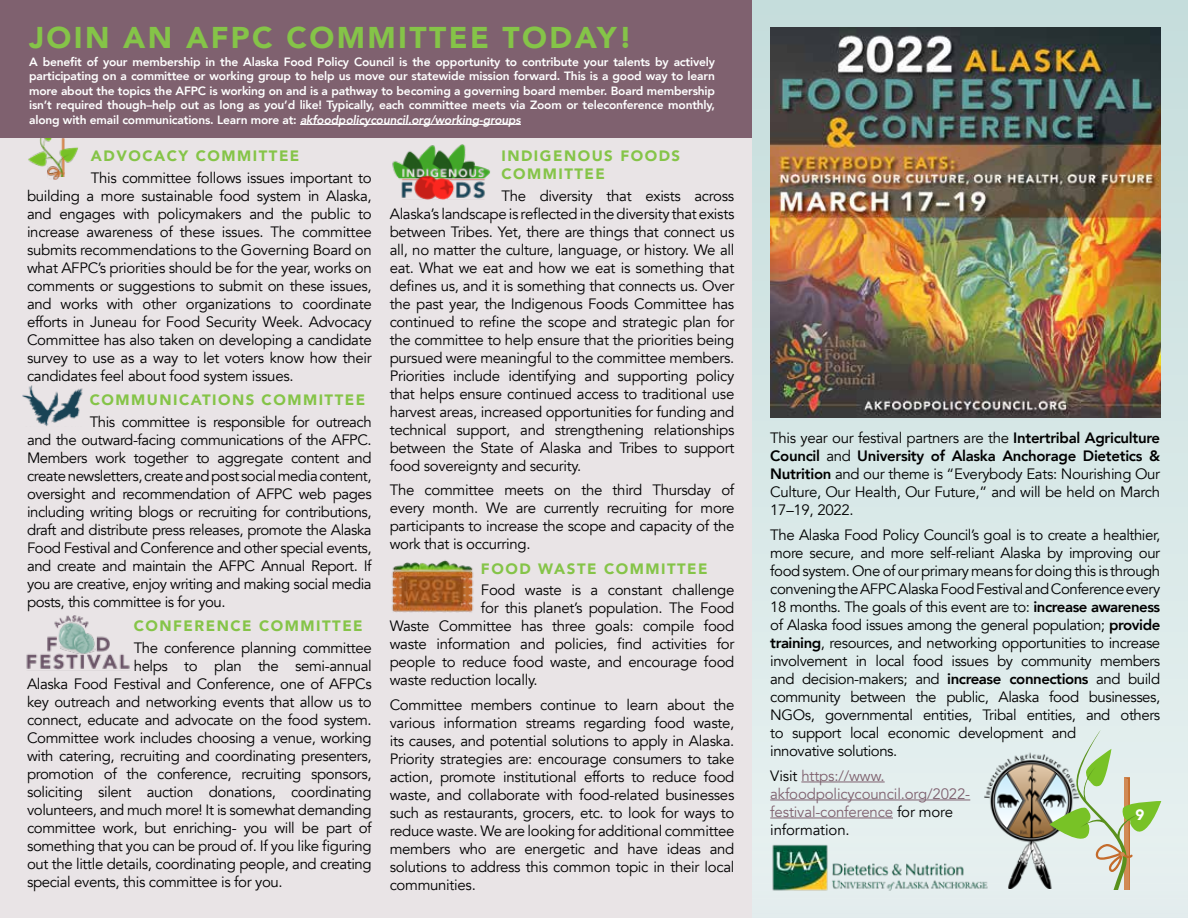
<style>
.page{position:relative;width:1188px;height:918px;background:#fff}
.page>*{position:absolute;margin:0;border:0;box-sizing:border-box;transform-origin:0 0}
.t1{font:900 30px "Avenir";letter-spacing:.08em;color:#85c448}
.t2{font:15px/18px "Avenir";letter-spacing:-.025em;color:#000;text-align:justify}
.t3{font:900 15px/18px "Avenir";letter-spacing:.1em;color:#85c448}
.t4{font:15px/18px "Avenir";letter-spacing:-.01em;color:#7f616f}
.t5{font:900 15px "Avenir";color:#fff}
.t6{font:800 12px/14.4px "Avenir";letter-spacing:-.015em;color:#fff;text-align:justify}
.s1{font-style:italic}
.s2{font-weight:800}
.s3{color:#000}
</style>
<div class="page">
<div style="left:752px;top:0;width:436px;height:918px;background:linear-gradient(to bottom,#c5dddc,#e8f1f1)"></div>
<div style="left:0;top:0;width:752px;height:918px;background:#e9e4e6"></div>
<img style="left:53px;top:177px;width:6px;height:3px">
<img style="left:26px;top:137px;width:65px;height:40px">
<div style="left:0;top:0;width:752px;height:137px;background:#7f616f"></div>
<hr style="left:300px;top:124px;width:221px;height:1px;background:#fff">
<hr style="left:801px;top:782px;width:84px;height:1px;background:#7f616f">
<hr style="left:770px;top:800px;width:200px;height:1px;background:#7f616f">
<hr style="left:770px;top:818px;width:123px;height:1px;background:#7f616f">
<img style="left:770px;top:27px;width:391px;height:391px">
<img style="left:981px;top:748px;width:68px;height:141px">
<img style="left:769px;top:842px;width:222px;height:51px">
<img style="left:22px;top:385px;width:61px;height:41px">
<img style="left:26px;top:615px;width:104px;height:55px">
<img style="left:392px;top:144px;width:98px;height:55px">
<img style="left:392px;top:560px;width:82px;height:52px">
<svg style="left:1049px;top:730px;width:112px;height:160px"></svg>
<h1 class="t1" style="left:29px;top:11px;width:605px">JOIN AN AFPC COMMITTEE TODAY!</h1>
<p class="t6" style="left:29px;top:55px;width:687px">A benefit of your membership in the Alaska Food Policy Council is the opportunity to contribute your talents by actively participating on a committee or working group to help us move our statewide mission forward. This is a good way to learn more about the topics the AFPC is working on and is a pathway to becoming a governing board member. Board membership isn’t required though–help out as long as you’d like! Typically, each committee meets via Zoom or teleconference monthly, along with email communications. Learn more at: <span class="s1">akfoodpolicycouncil.org/working-groups</span></p>
<p class="t3" style="left:91px;top:147px;width:210px">ADVOCACY COMMITTEE</p>
<p class="t2" style="left:27px;top:169px;width:346px;text-indent:64px">This committee follows issues important to building a more sustainable food system in Alaska, and engages with policymakers and the public to increase awareness of these issues. The committee submits recommendations to the Governing Board on what AFPC’s priorities should be for the year, works on comments or suggestions to submit on these issues, and works with other organizations to coordinate efforts in Juneau for Food Security Week. Advocacy Committee has also taken on developing a candidate survey to use as a way to let voters know how their candidates feel about food system issues.</p>
<p class="t3" style="left:90px;top:391px;width:277px">COMMUNICATIONS COMMITTEE</p>
<p class="t2" style="left:27px;top:413px;width:346px;text-indent:63px">This committee is responsible for outreach and the outward-facing communications of the AFPC.<br>Members work together to aggregate content and create newsletters, create and post social media content, oversight and recommendation of AFPC web pages including writing blogs or recruiting for contributions, draft and distribute press releases, promote the Alaska Food Festival and Conference and other special events, and create and maintain the AFPC Annual Report. If you are creative, enjoy writing and making social media posts, this committee is for you.</p>
<p class="t3" style="left:134px;top:617px;width:231px">CONFERENCE COMMITTEE</p>
<p class="t2" style="left:134px;top:639px;width:239px">The conference planning committee</p>
<p class="t2" style="left:134px;top:657px;width:239px">helps to plan the semi-annual</p>
<p class="t2" style="left:27px;top:675px;width:346px">Alaska Food Festival and Conference, one of AFPCs</p>
<p class="t2" style="left:27px;top:693px;width:346px">key outreach and networking events that allow us to</p>
<p class="t2" style="left:27px;top:711px;width:346px">connect, educate and advocate on the food system.</p>
<p class="t2" style="left:27px;top:729px;width:346px">Committee work includes choosing a venue, working</p>
<p class="t2" style="left:27px;top:747px;width:346px">with catering, recruiting and coordinating presenters,</p>
<p class="t2" style="left:27px;top:765px;width:346px">promotion of the conference, recruiting sponsors,</p>
<p class="t2" style="left:27px;top:783px;width:346px">soliciting silent auction donations, coordinating</p>
<p class="t2" style="left:27px;top:801px;width:346px">volunteers, and much more! It is somewhat demanding</p>
<p class="t2" style="left:27px;top:819px;width:346px">committee work, but enriching- you will be part of</p>
<p class="t2" style="left:27px;top:837px;width:346px">something that you can be proud of. If you like figuring</p>
<p class="t2" style="left:27px;top:855px;width:346px">out the little details, coordinating people, and creating</p>
<p class="t2" style="left:27px;top:873px;width:257px">special events, this committee is for you.</p>
<p class="t3" style="left:501px;top:147px;width:180px">INDIGENOUS FOODS<br>COMMITTEE</p>
<p class="t2" style="left:390px;top:187px;width:346px;text-indent:112px">The diversity that exists across Alaska’s landscape is reflected in the diversity that exists between Tribes. Yet, there are things that connect us all, no matter the culture, language, or history. We all eat. What we eat and how we eat is something that defines us, and it is something that connects us. Over the past year, the Indigenous Foods Committee has continued to refine the scope and strategic plan for the committee to help ensure that the priorities being pursued were meaningful to the committee members.<br>Priorities include identifying and supporting policy that helps ensure continued access to traditional use harvest areas, increased opportunities for funding and technical support, and strengthening relationships between the State of Alaska and Tribes to support food sovereignty and security.</p>
<p class="t2" style="left:390px;top:481px;width:346px">The committee meets on the third Thursday of every month. We are currently recruiting for more participants to increase the scope and capacity of the work that is occurring.</p>
<p class="t3" style="left:481px;top:559px;width:228px">FOOD WASTE COMMITTEE</p>
<p class="t2" style="left:481px;top:581px;width:255px">Food waste is a constant challenge</p>
<p class="t2" style="left:481px;top:599px;width:255px">for this planet’s population. The Food</p>
<p class="t2" style="left:390px;top:617px;width:346px">Waste Committee has three goals: compile food</p>
<p class="t2" style="left:390px;top:635px;width:346px">waste information and policies, find activities for</p>
<p class="t2" style="left:390px;top:653px;width:346px">people to reduce food waste, and encourage food</p>
<p class="t2" style="left:390px;top:671px;width:150px">waste reduction locally.</p>
<p class="t2" style="left:390px;top:696px;width:346px">Committee members continue to learn about the various information streams regarding food waste, its causes, and potential solutions to apply in Alaska.<br>Priority strategies are: encourage consumers to take action, promote institutional efforts to reduce food waste, and collaborate with food-related businesses such as restaurants, grocers, etc. to look for ways to reduce waste. We are looking for additional committee members who are energetic and have ideas and solutions to address this common topic in their local communities.</p>
<p class="t2" style="left:770px;top:429px;width:392px">This year our festival partners are the <span class="s2">Intertribal Agriculture Council</span> and <span class="s2">University of Alaska Anchorage Dietetics &amp; Nutrition</span> and our theme is “Everybody Eats: Nourishing Our Culture, Our Health, Our Future,” and will be held on March 17–19, 2022.</p>
<p class="t2" style="left:770px;top:526px;width:392px;text-align:left">The Alaska Food Policy Council’s goal is to create a healthier, more secure, and more self-reliant Alaska by improving our food system. One of our primary means for doing this is through convening the AFPC Alaska Food Festival and Conference every 18 months. The goals of this event are to: <span class="s2">increase awareness </span>of Alaska food issues among the general population; <span class="s2">provide training</span>, resources, and networking opportunities to increase involvement in local food issues by community members and decision-makers; and <span class="s2">increase connections</span> and build community between the public, Alaska food businesses, NGOs, governmental entities, Tribal entities, and others to support local economic development and<br>innovative solutions.</p>
<p class="t4" style="left:770px;top:767px;width:202px"><span class="s3">Visit</span> https://www. akfoodpolicycouncil.org/2022- festival-conference <span class="s3">for more information.</span></p>
<p class="t5" style="left:1136px;top:802px;width:10px">9</p>
</div>
